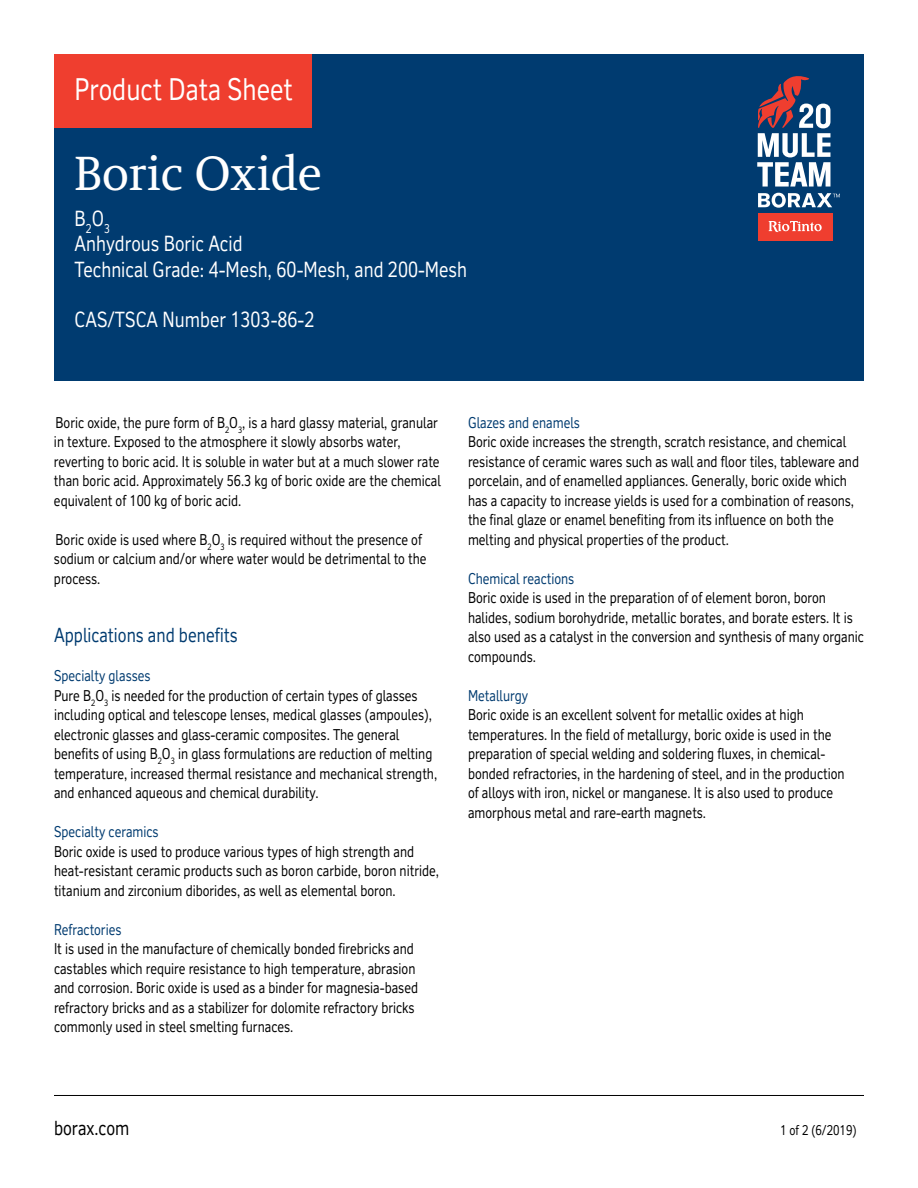
<style>
.page{position:relative;width:918px;height:1188px;background:#fff}
.page>*{position:absolute;margin:0;border:0;box-sizing:border-box;transform-origin:0 0}
.t1{font:49.5px "RT Albanese";color:#fff}
.t2{font:30px "RT Vickerman";color:#fff;scale:.85 1}
.t3{font:21px/25.2px "RT Vickerman";color:#fff;scale:.85 1}
.t4{font:19.5px "RT Vickerman";color:#003b70;scale:.85 1}
.t5{font:19.5px "RT Vickerman";color:#000;scale:.85 1}
.t6{font:15px/19.5px "RT Vickerman";color:#000;scale:.85 1}
.t7{font:15px "RT Vickerman";color:#003b70;scale:.85 1}
.t8{font:13.5px "RT Vickerman";color:#000;scale:.85 1}
.s1{color:#003b70}
</style>
<div class="page">
<div style="left:54px;top:54px;width:810px;height:326px;background:#003b70"></div>
<hr style="left:54px;top:1095px;width:810px;height:1px;background:#000">
<svg style="left:757px;top:76px;width:73px;height:111px"></svg>
<svg style="left:758px;top:193px;width:82px;height:15px"></svg>
<div style="left:758px;top:213px;width:75px;height:27px;background:#ef3e2f"></div>
<svg style="left:769px;top:221px;width:53px;height:11px"></svg>
<div style="left:54px;top:54px;width:257px;height:73px;background:#ef3e2f"></div>
<h2 class="t2" style="left:75px;top:71px;width:258px">Product Data Sheet</h2>
<h1 class="t1" style="left:75px;top:145px;width:249px">Boric Oxide</h1>
<h3 class="t3" style="left:75px;top:206px;width:463px">B<sub>2</sub>O<sub>3<br></sub>Anhydrous Boric Acid<br>Technical Grade: 4-Mesh, 60-Mesh, and 200-Mesh</h3>
<h3 class="t3" style="left:75px;top:307px;width:284px">CAS/TSCA Number 1303-86-2</h3>
<p class="t6" style="left:54px;top:412px;width:457px">Boric oxide, the pure form of B<sub>2</sub>O<sub>3</sub>, is a hard glassy material, granular in texture. Exposed to the atmosphere it slowly absorbs water, reverting to boric acid. It is soluble in water but at a much slower rate than boric acid. Approximately 56.3 kg of boric oxide are the chemical equivalent of 100 kg of boric acid.</p>
<p class="t6" style="left:54px;top:529px;width:440px">Boric oxide is used where B<sub>2</sub>O<sub>3</sub> is required without the presence of sodium or calcium and/or where water would be detrimental to the process.</p>
<h3 class="t4" style="left:54px;top:623px;width:217px">Applications and benefits</h3>
<p class="t6" style="left:54px;top:666px;width:452px"><span class="s1">Specialty glasses<br></span>Pure B<sub>2</sub>O<sub>3</sub> is needed for the production of certain types of glasses including optical and telescope lenses, medical glasses (ampoules), electronic glasses and glass-ceramic composites. The general benefits of using B<sub>2</sub>O<sub>3</sub> in glass formulations are reduction of melting temperature, increased thermal resistance and mechanical strength, and enhanced aqueous and chemical durability.</p>
<p class="t7" style="left:54px;top:823px;width:125px">Specialty ceramics</p>
<p class="t6" style="left:54px;top:841px;width:454px">Boric oxide is used to produce various types of high strength and heat-resistant ceramic products such as boron carbide, boron nitride, titanium and zirconium diborides, as well as elemental boron.</p>
<p class="t7" style="left:54px;top:920px;width:81px">Refractories</p>
<p class="t6" style="left:54px;top:939px;width:430px">It is used in the manufacture of chemically bonded firebricks and castables which require resistance to high temperature, abrasion and corrosion. Boric oxide is used as a binder for magnesia-based refractory bricks and as a stabilizer for dolomite refractory bricks commonly used in steel smelting furnaces.</p>
<p class="t7" style="left:468px;top:413px;width:133px">Glazes and enamels</p>
<p class="t6" style="left:468px;top:432px;width:462px">Boric oxide increases the strength, scratch resistance, and chemical resistance of ceramic wares such as wall and floor tiles, tableware and porcelain, and of enamelled appliances. Generally, boric oxide which has a capacity to increase yields is used for a combination of reasons, the final glaze or enamel benefiting from its influence on both the melting and physical properties of the product.</p>
<p class="t7" style="left:468px;top:569px;width:127px">Chemical reactions</p>
<p class="t6" style="left:468px;top:588px;width:467px">Boric oxide is used in the preparation of of element boron, boron halides, sodium borohydride, metallic borates, and borate esters. It is also used as a catalyst in the conversion and synthesis of many organic compounds.</p>
<p class="t7" style="left:468px;top:686px;width:72px">Metallurgy</p>
<p class="t6" style="left:468px;top:705px;width:445px">Boric oxide is an excellent solvent for metallic oxides at high temperatures. In the field of metallurgy, boric oxide is used in the preparation of special welding and soldering fluxes, in chemical&shy;bonded refractories, in the hardening of steel, and in the production of alloys with iron, nickel or manganese. It is also used to produce amorphous metal and rare-earth magnets.</p>
<h3 class="t5" style="left:54px;top:1116px;width:90px">borax.com</h3>
<p class="t8" style="left:780px;top:1122px;width:91px">1 of 2 (6/2019)</p>
</div>
